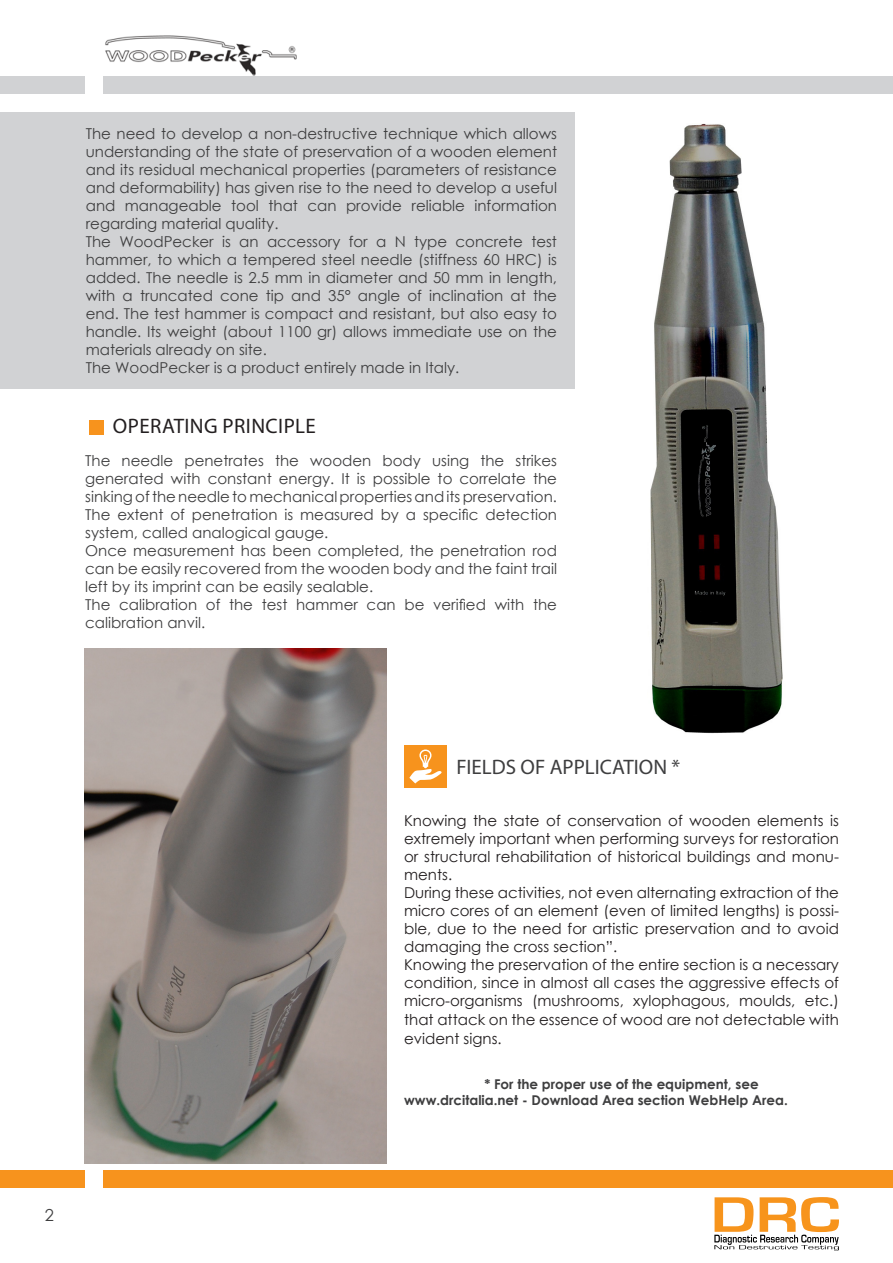
<style>
.page{position:relative;width:893px;height:1263px;background:#fff}
.page>*{position:absolute;margin:0;border:0;box-sizing:border-box;transform-origin:0 0}
.t1{font:21px "Myriad Pro";color:#3e3e3f}
.t2{font:21px "Myriad Pro";letter-spacing:.02em;color:#231f20}
.t3{font:16.5px "Century Gothic";color:#3e3e3f}
.t4{font:15px/18px "Century Gothic";color:#3e3e3f;text-align:justify}
.t5{font:15px/18px "Century Gothic";color:#231f20;text-align:justify}
.t6{font:700 13.5px "Century Gothic";color:#3e3e3f}
.s1{font-family:"Minion Pro";font-size:51px;color:#f7931d}
</style>
<div class="page">
<img style="left:85px;top:648px;width:301px;height:515px">
<img style="left:105px;top:35px;width:191px;height:41px">
<div style="left:0;top:112px;width:574px;height:276px;background:#d1d2d4"></div>
<div style="left:404px;top:745px;width:43px;height:43px;background:#f7931d"></div>
<svg style="left:409px;top:749px;width:33px;height:34px"></svg>
<img style="left:650px;top:123px;width:133px;height:611px">
<div style="left:0;top:1171px;width:893px;height:17px;background:#f7931d"></div>
<div style="left:85px;top:1165px;width:17px;height:31px;background:#fff"></div>
<div style="left:0;top:76px;width:893px;height:17px;background:#d1d2d4"></div>
<div style="left:85px;top:71px;width:17px;height:30px;background:#fff"></div>
<img style="left:715px;top:1197px;width:124px;height:35px">
<img style="left:714px;top:1234px;width:120px;height:11px">
<img style="left:714px;top:1245px;width:125px;height:5px">
<p class="t4" style="left:86px;top:124px;width:473px">The need to develop a non-destructive technique which allows understanding of the state of preservation of a wooden element and its residual mechanical properties (parameters of resistance and deformability) has given rise to the need to develop a useful and manageable tool that can provide reliable information regarding material quality.</p>
<p class="t4" style="left:86px;top:232px;width:473px">The WoodPecker is an accessory for a N type concrete test hammer, to which a tempered steel needle (stiffness 60 HRC) is added. The needle is 2.5 mm in diameter and 50 mm in length, with a truncated cone tip and 35° angle of inclination at the end. The test hammer is compact and resistant, but also easy to handle. Its weight (about 1100 gr) allows immediate use on the materials already on site.</p>
<p class="t4" style="left:86px;top:358px;width:375px">The WoodPecker is a product entirely made in Italy.</p>
<p class="t2" style="left:86px;top:413px;width:231px"><span class="s1">■</span> OPERATING PRINCIPLE</p>
<p class="t4" style="left:85px;top:452px;width:473px">The needle penetrates the wooden body using the strikes generated with constant energy. It is possible to correlate the sinking of the needle to mechanical properties and its preservation.<br>The extent of penetration is measured by a specific detection system, called analogical gauge.</p>
<p class="t4" style="left:85px;top:542px;width:473px">Once measurement has been completed, the penetration rod can be easily recovered from the wooden body and the faint trail left by its imprint can be easily sealable.</p>
<p class="t4" style="left:85px;top:596px;width:473px">The calibration of the test hammer can be verified with the calibration anvil.</p>
<p class="t3" style="left:45px;top:1204px;width:11px">2</p>
<p class="t1" style="left:456px;top:754px;width:225px">FIELDS OF APPLICATION *</p>
<p class="t5" style="left:404px;top:812px;width:436px">Knowing the state of conservation of wooden elements is extremely important when performing surveys for restoration or structural rehabilitation of historical buildings and monu&shy;ments.</p>
<p class="t5" style="left:404px;top:884px;width:436px">During these activities, not even alternating extraction of the micro cores of an element (even of limited lengths) is possi&shy;ble, due to the need for artistic preservation and to avoid damaging the cross section”.</p>
<p class="t5" style="left:404px;top:956px;width:436px">Knowing the preservation of the entire section is a necessary condition, since in almost all cases the aggressive effects of micro-organisms (mushrooms, xylophagous, moulds, etc.) that attack on the essence of wood are not detectable with</p>
<p class="t5" style="left:404px;top:1030px;width:99px">evident signs.</p>
<p class="t6" style="left:484px;top:1074px;width:276px">* For the proper use of the equipment, see</p>
<p class="t6" style="left:404px;top:1090px;width:385px">www.drcitalia.net - Download Area section WebHelp Area.</p>
</div>
